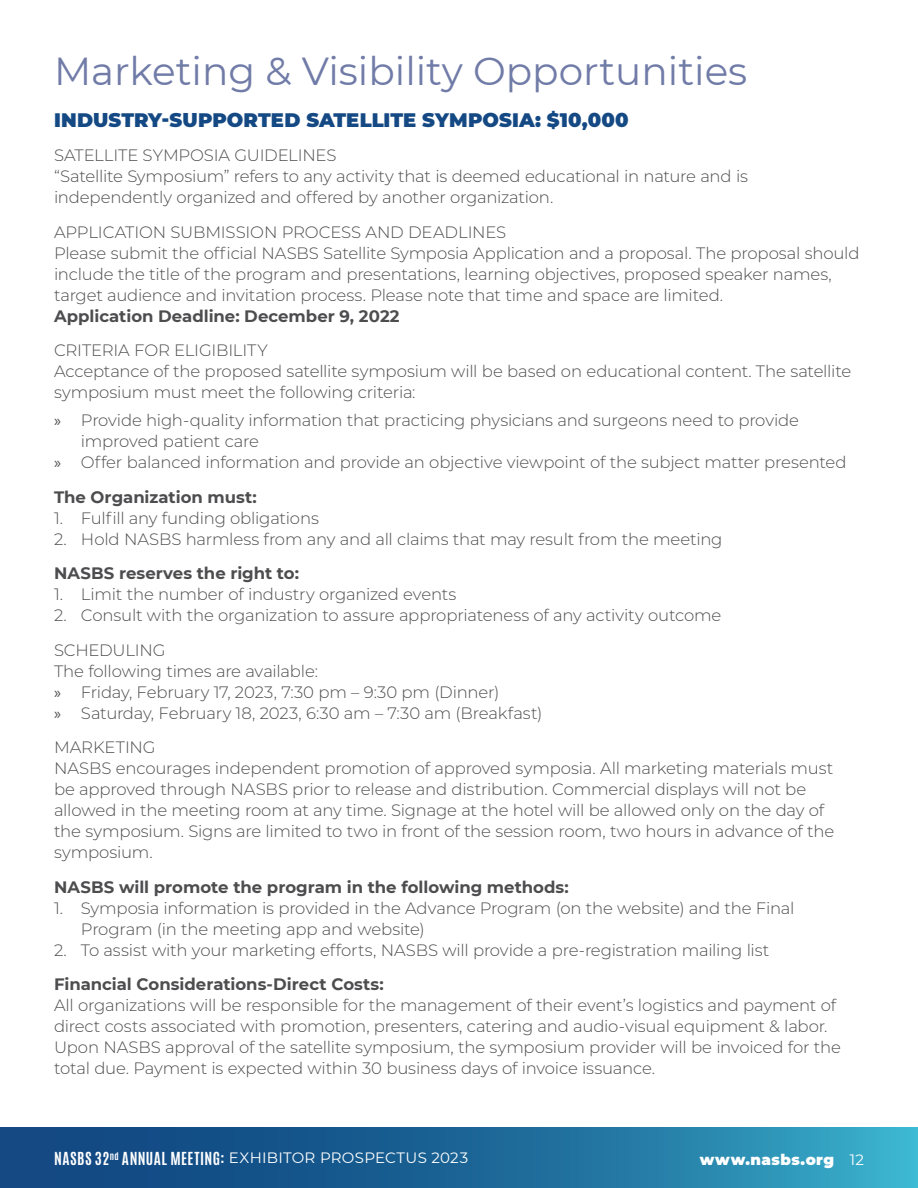
<style>
.page{position:relative;width:918px;height:1188px;background:#fff}
.page>*{position:absolute;margin:0;border:0;box-sizing:border-box;transform-origin:0 0}
.t1{font:39px "Montserrat";color:#707ba7}
.t2{font:900 19.5px "Montserrat";letter-spacing:.005em;color:#144984}
.t3{font:300 16.5px/21px "Montserrat";letter-spacing:-.01em;color:#4d4d4f}
.t4{font:700 16.5px "Montserrat";color:#4d4d4f}
.t5{font:15px "Montserrat";letter-spacing:.015em;color:#fff}
.t6{font:900 15px "Montserrat";letter-spacing:.03em;color:#fff}
.s1{font-family:"Myriad Pro";font-weight:400}
.s2{font-family:"Antonio";font-weight:700}
.s3{font-weight:400}
</style>
<div class="page">
<svg style="left:0;top:1127px;width:918px;height:61px;background:#1f6d9c"></svg>
<h1 class="t1" style="left:54px;top:44px;width:695px">Marketing &amp; Visibility Opportunities</h1>
<p class="t2" style="left:54px;top:105px;width:576px">INDUSTRY-SUPPORTED SATELLITE SYMPOSIA: $10,000</p>
<p class="t3" style="left:54px;top:144px;width:696px">SATELLITE SYMPOSIA GUIDELINES<br>“Satellite Symposium” refers to any activity that is deemed educational in nature and is independently organized and offered by another organization.</p>
<p class="t3" style="left:54px;top:221px;width:807px">APPLICATION SUBMISSION PROCESS AND DEADLINES<br>Please submit the official NASBS Satellite Symposia Application and a proposal. The proposal should include the title of the program and presentations, learning objectives, proposed speaker names, target audience and invitation process. Please note that time and space are limited.</p>
<p class="t4" style="left:54px;top:304px;width:347px">Application Deadline: December 9, 2022</p>
<p class="t3" style="left:54px;top:340px;width:799px">CRITERIA FOR ELIGIBILITY<br>Acceptance of the proposed satellite symposium will be based on educational content. The satellite symposium must meet the following criteria:</p>
<p class="t3" style="left:54px;top:409px;width:747px"><span class="s1">»</span> Provide high-quality information that practicing physicians and surgeons need to provide</p>
<p class="t3" style="left:81px;top:430px;width:180px">improved patient care</p>
<p class="t3" style="left:54px;top:451px;width:794px"><span class="s1">»</span> Offer balanced information and provide an objective viewpoint of the subject matter presented</p>
<p class="t4" style="left:54px;top:485px;width:204px">The Organization must:</p>
<p class="t3" style="left:54px;top:507px;width:266px">1. Fulfill any funding obligations</p>
<p class="t3" style="left:54px;top:528px;width:670px">2. Hold NASBS harmless from any and all claims that may result from the meeting</p>
<p class="t4" style="left:54px;top:561px;width:247px">NASBS reserves the right to:</p>
<p class="t3" style="left:54px;top:583px;width:404px">1. Limit the number of industry organized events</p>
<p class="t3" style="left:54px;top:598px;width:669px;line-height:34.5px">2. Consult with the organization to assure appropriateness of any activity outcome<br>SCHEDULING</p>
<p class="t3" style="left:54px;top:660px;width:490px">The following times are available:<br><span class="s1">»</span> Friday, February 17, 2023, 7:30 pm – 9:30 pm (Dinner)<br><span class="s1">»</span> Saturday, February 18, 2023, 6:30 am – 7:30 am (Breakfast)</p>
<p class="t3" style="left:54px;top:736px;width:782px">MARKETING<br>NASBS encourages independent promotion of approved symposia. All marketing materials must be approved through NASBS prior to release and distribution. Commercial displays will not be allowed in the meeting room at any time. Signage at the hotel will be allowed only on the day of the symposium. Signs are limited to two in front of the session room, two hours in advance of the symposium.</p>
<p class="t4" style="left:54px;top:875px;width:516px">NASBS will promote the program in the following methods:</p>
<p class="t3" style="left:81px;top:897px;width:715px;text-indent:-27px">1. Symposia information is provided in the Advance Program (on the website) and the Final<br>Program (in the meeting app and website)</p>
<p class="t3" style="left:54px;top:939px;width:717px">2. To assist with your marketing efforts, NASBS will provide a pre-registration mailing list</p>
<p class="t4" style="left:54px;top:972px;width:331px">Financial Considerations-Direct Costs:</p>
<p class="t3" style="left:54px;top:994px;width:788px">All organizations will be responsible for the management of their event’s logistics and payment of direct costs associated with promotion, presenters, catering and audio-visual equipment &amp; labor.<br>Upon NASBS approval of the satellite symposium, the symposium provider will be invoiced for the total due. Payment is expected within 30 business days of invoice issuance.</p>
<p class="t5" style="left:54px;top:1148px;width:416px"><span class="s2">NASBS 32</span><sup>nd</sup> <span class="s2">ANNUAL MEETING:</span> EXHIBITOR PROSPECTUS 2023</p>
<p class="t6" style="left:700px;top:1148px;width:166px">www.nasbs.org <span class="s3">12</span></p>
</div>
